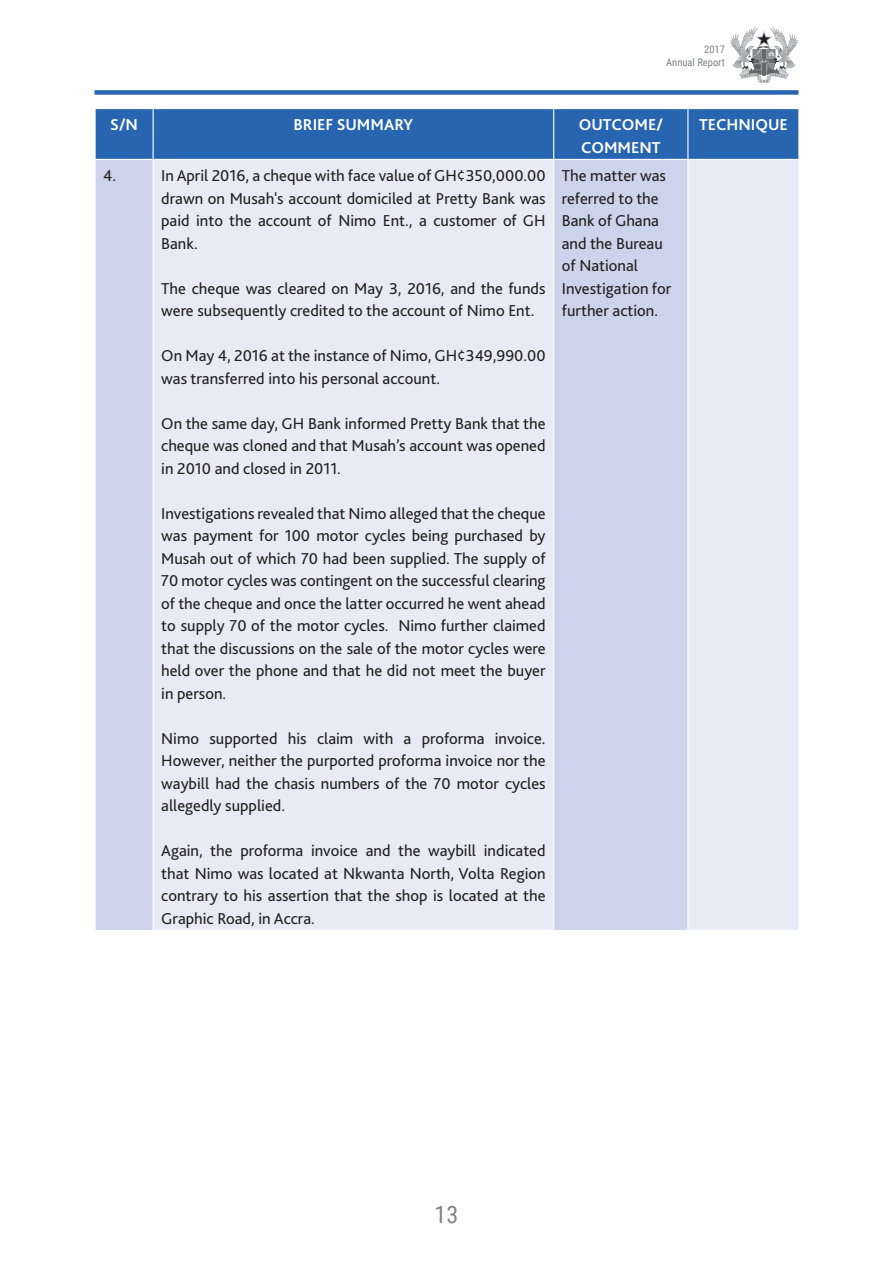
<style>
.page{position:relative;width:893px;height:1263px;background:#fff}
.page>*{position:absolute;margin:0;border:0;box-sizing:border-box;transform-origin:0 0}
.t1{font:24px "Roboto Condensed";color:#808285}
.t2{font:16.5px/22.5px "Bliss 2";color:#231f20;text-align:justify}
.t3{font:700 16.5px "Bliss 2";color:#fff}
.t4{font:10.5px/12.6px "Roboto Condensed";color:#808285;text-align:right}
</style>
<div class="page">
<div style="left:94px;top:90px;width:704px;height:5px;background:#2865b1"></div>
<img style="left:731px;top:27px;width:66px;height:56px">
<div style="left:96px;top:109px;width:702px;height:50px;background:#2865b1"></div>
<div style="left:96px;top:160px;width:57px;height:770px;background:#cdd3ea"></div>
<svg style="left:154px;top:160px;width:644px;height:770px;background:#e2e5f2"></svg>
<hr style="left:553px;top:160px;width:1px;height:770px;background:#fff">
<hr style="left:687px;top:160px;width:1px;height:770px;background:#fff">
<hr style="left:153px;top:109px;width:1px;height:50px;background:#fff">
<hr style="left:553px;top:109px;width:1px;height:50px;background:#fff">
<hr style="left:687px;top:109px;width:1px;height:50px;background:#fff">
<p class="t4" style="left:666px;top:43px;width:60px">2017<br>Annual Report</p>
<p class="t3" style="left:110px;top:114px;width:29px">S/N</p>
<p class="t3" style="left:294px;top:114px;width:121px">BRIEF SUMMARY</p>
<p class="t3" style="left:579px;top:114px;width:86px">OUTCOME/</p>
<p class="t3" style="left:581px;top:137px;width:81px">COMMENT</p>
<p class="t2" style="left:103px;top:164px;width:14px">4.</p>
<p class="t2" style="left:161px;top:164px;width:386px">In April 2016, a cheque with face value of GH¢350,000.00 drawn on Musah's account domiciled at Pretty Bank was paid into the account of Nimo Ent., a customer of GH Bank.</p>
<p class="t2" style="left:161px;top:276px;width:386px">The cheque was cleared on May 3, 2016, and the funds were subsequently credited to the account of Nimo Ent.</p>
<p class="t2" style="left:161px;top:344px;width:386px">On May 4, 2016 at the instance of Nimo, GH¢349,990.00 was transferred into his personal account.</p>
<p class="t2" style="left:161px;top:411px;width:386px">On the same day, GH Bank informed Pretty Bank that the cheque was cloned and that Musah’s account was opened in 2010 and closed in 2011.</p>
<p class="t2" style="left:161px;top:501px;width:386px">Investigations revealed that Nimo alleged that the cheque was payment for 100 motor cycles being purchased by Musah out of which 70 had been supplied. The supply of 70 motor cycles was contingent on the successful clearing of the cheque and once the latter occurred he went ahead to supply 70 of the motor cycles. Nimo further claimed that the discussions on the sale of the motor cycles were held over the phone and that he did not meet the buyer in person.</p>
<p class="t2" style="left:161px;top:726px;width:386px">Nimo supported his claim with a proforma invoice.<br>However, neither the purported proforma invoice nor the waybill had the chasis numbers of the 70 motor cycles allegedly supplied.</p>
<p class="t2" style="left:161px;top:839px;width:386px">Again, the proforma invoice and the waybill indicated that Nimo was located at Nkwanta North, Volta Region contrary to his assertion that the shop is located at the Graphic Road, in Accra.</p>
<p class="t2" style="left:562px;top:164px;width:111px;text-align:left">The matter was referred to the<br>Bank of Ghana and the Bureau of National<br>Investigation for further action.</p>
<p class="t3" style="left:699px;top:114px;width:90px">TECHNIQUE</p>
<h1 class="t1" style="left:435px;top:1198px;width:25px">13</h1>
</div>
